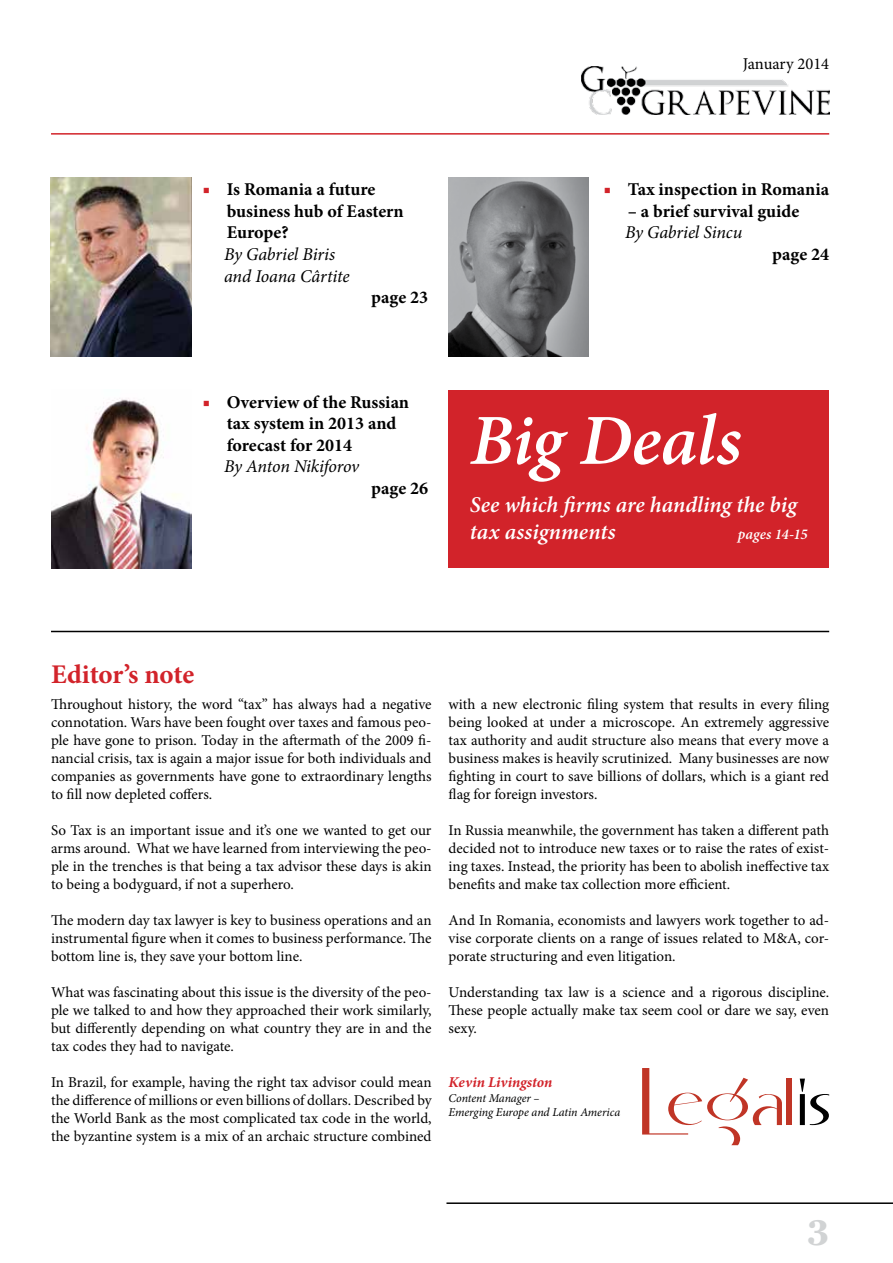
<style>
.page{position:relative;width:893px;height:1263px;background:#fff}
.page>*{position:absolute;margin:0;border:0;box-sizing:border-box;transform-origin:0 0}
.t1{font:italic 600 72px "Minion Pro";letter-spacing:-.005em;color:#fff}
.t2{font:700 34.95px "Georgia";color:#d1d3d4}
.t3{font:700 27px "Minion Pro";letter-spacing:-.005em;color:#d2232a}
.t4{font:italic 600 22.5px/27px "Minion Pro";color:#fff}
.t5{font:700 18px/21.6px "Minion Pro";color:#000}
.t6{font:italic 18px/21.6px "Minion Pro";letter-spacing:-.01em;color:#000}
.t7{font:16.5px "Minion Pro";color:#000}
.t8{font:15px/18px "Minion Pro";color:#000;text-align:justify}
.t9{font:italic 700 15px "Minion Pro";letter-spacing:-.005em;color:#d2232a}
.t10{font:italic 600 15px "Minion Pro";letter-spacing:.005em;color:#fff}
.t11{font:italic 12px/14.4px "Minion Pro";letter-spacing:-.01em;color:#000}
.s1{color:#d2232a}
</style>
<div class="page">
<hr style="left:51px;top:133px;width:778px;height:2px;background:#d2232a">
<img style="left:581px;top:66px;width:248px;height:48px">
<hr style="left:446px;top:1202px;width:447px;height:2px;background:#000">
<img style="left:51px;top:178px;width:140px;height:178px">
<img style="left:448px;top:178px;width:141px;height:178px">
<img style="left:51px;top:398px;width:140px;height:170px">
<svg style="left:642px;top:1068px;width:140px;height:77px"></svg>
<div style="left:787px;top:1078px;width:5px;height:47px;background:#c03526"></div>
<svg style="left:800px;top:1078px;width:29px;height:47px"></svg>
<div style="left:449px;top:390px;width:380px;height:177px;background:#d2232a"></div>
<hr style="left:51px;top:631px;width:778px;height:1px;background:#000">
<p class="t7" style="left:743px;top:53px;width:88px">January 2014</p>
<p class="t5" style="left:227px;top:178px;width:178px;text-indent:-24px"><span class="s1">■</span> Is Romania a future business hub of Eastern<br>Europe?</p>
<p class="t6" style="left:224px;top:243px;width:127px">By Gabriel Biris and Ioana Cârtite</p>
<p class="t5" style="left:371px;top:286px;width:59px">page 23</p>
<p class="t5" style="left:227px;top:391px;width:184px;text-indent:-24px"><span class="s1">■</span> Overview of the Russian tax system in 2013 and forecast for 2014</p>
<p class="t6" style="left:224px;top:456px;width:137px">By Anton Nikiforov</p>
<p class="t5" style="left:371px;top:477px;width:59px">page 26</p>
<p class="t5" style="left:604px;top:178px;width:227px"><span class="s1">■</span> Tax inspection in Romania</p>
<p class="t5" style="left:628px;top:200px;width:173px">– a brief survival guide</p>
<p class="t6" style="left:625px;top:222px;width:119px">By Gabriel Sincu</p>
<p class="t5" style="left:772px;top:243px;width:59px">page 24</p>
<h1 class="t1" style="left:470px;top:390px;width:273px">Big Deals</h1>
<h3 class="t4" style="left:470px;top:491px;width:329px">See which firms are handling the big tax assignments</h3>
<p class="t10" style="left:738px;top:524px;width:72px">pages 14-15</p>
<h3 class="t3" style="left:51px;top:655px;width:145px">Editor’s note</h3>
<p class="t8" style="left:51px;top:695px;width:382px">Throughout history, the word “tax” has always had a negative connotation. Wars have been fought over taxes and famous peo&shy;ple have gone to prison. Today in the aftermath of the 2009 fi&shy;nancial crisis, tax is again a major issue for both individuals and companies as governments have gone to extraordinary lengths to fill now depleted coffers.</p>
<p class="t8" style="left:51px;top:821px;width:382px">So Tax is an important issue and it’s one we wanted to get our arms around. What we have learned from interviewing the peo&shy;ple in the trenches is that being a tax advisor these days is akin to being a bodyguard, if not a superhero.</p>
<p class="t8" style="left:51px;top:911px;width:382px">The modern day tax lawyer is key to business operations and an instrumental figure when it comes to business performance. The bottom line is, they save your bottom line.</p>
<p class="t8" style="left:51px;top:983px;width:382px">What was fascinating about this issue is the diversity of the peo&shy;ple we talked to and how they approached their work similarly, but differently depending on what country they are in and the tax codes they had to navigate.</p>
<p class="t8" style="left:51px;top:1073px;width:382px">In Brazil, for example, having the right tax advisor could mean the difference of millions or even billions of dollars. Described by the World Bank as the most complicated tax code in the world, the byzantine system is a mix of an archaic structure combined</p>
<p class="t8" style="left:449px;top:695px;width:382px">with a new electronic filing system that results in every filing being looked at under a microscope. An extremely aggressive tax authority and audit structure also means that every move a business makes is heavily scrutinized. Many businesses are now fighting in court to save billions of dollars, which is a giant red flag for foreign investors.</p>
<p class="t8" style="left:449px;top:821px;width:382px">In Russia meanwhile, the government has taken a different path decided not to introduce new taxes or to raise the rates of exist&shy;ing taxes. Instead, the priority has been to abolish ineffective tax benefits and make tax collection more efficient.</p>
<p class="t8" style="left:449px;top:911px;width:382px">And In Romania, economists and lawyers work together to ad&shy;vise corporate clients on a range of issues related to M&amp;A, cor&shy;porate structuring and even litigation.</p>
<p class="t8" style="left:449px;top:983px;width:382px">Understanding tax law is a science and a rigorous discipline.<br>These people actually make tax seem cool or dare we say, even sexy.</p>
<p class="t9" style="left:449px;top:1072px;width:105px">Kevin Livingston</p>
<p class="t11" style="left:449px;top:1090px;width:173px">Content Manager –<br>Emerging Europe and Latin America</p>
<h2 class="t2" style="left:807px;top:1204px;width:23px">3</h2>
</div>
